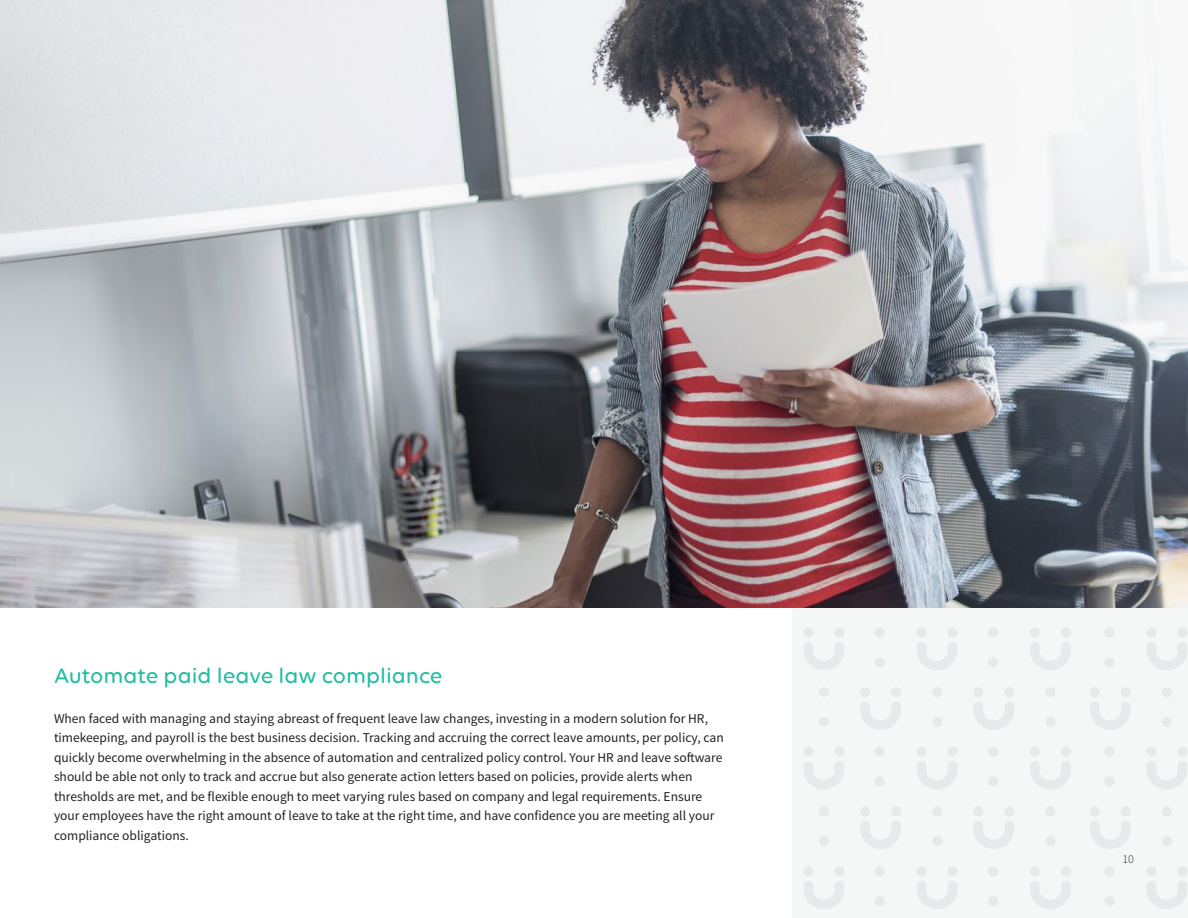
<style>
.page{position:relative;width:1188px;height:918px;background:#fff}
.page>*{position:absolute;margin:0;border:0;box-sizing:border-box;transform-origin:0 0}
.Body_text_14_18_Light_Teal{font:500 22.5px "Volte Rounded";color:#24bca4}
.Body_text_9_12_Black{font:13.5px/19.5px "Source Sans Pro";color:#231f20}
.Page_number{font:300 12px "Source Sans Pro";color:#231f20}
</style>
<div class="page">
<div style="left:792px;top:608px;width:396px;height:310px;background:#f5f7f7"></div>
<div style="left:1045px;top:717px;width:11px;height:10px;background:#e8e9ea;border-radius:50%"></div>
<div style="left:1045px;top:687px;width:11px;height:10px;background:#e8e9ea;border-radius:50%"></div>
<div style="left:875px;top:657px;width:10px;height:10px;background:#e8e9ea;border-radius:50%"></div>
<div style="left:875px;top:627px;width:10px;height:11px;background:#e8e9ea;border-radius:50%"></div>
<div style="left:875px;top:776px;width:10px;height:11px;background:#e8e9ea;border-radius:50%"></div>
<div style="left:875px;top:747px;width:10px;height:10px;background:#e8e9ea;border-radius:50%"></div>
<div style="left:819px;top:717px;width:10px;height:10px;background:#e8e9ea;border-radius:50%"></div>
<div style="left:819px;top:687px;width:10px;height:10px;background:#e8e9ea;border-radius:50%"></div>
<div style="left:860px;top:687px;width:10px;height:10px;background:#e8e9ea;border-radius:50%"></div>
<div style="left:891px;top:687px;width:10px;height:10px;background:#e8e9ea;border-radius:50%"></div>
<svg style="left:860px;top:702px;width:41px;height:28px"></svg>
<div style="left:988px;top:657px;width:10px;height:10px;background:#e8e9ea;border-radius:50%"></div>
<div style="left:988px;top:627px;width:10px;height:11px;background:#e8e9ea;border-radius:50%"></div>
<div style="left:988px;top:776px;width:10px;height:11px;background:#e8e9ea;border-radius:50%"></div>
<div style="left:988px;top:747px;width:10px;height:10px;background:#e8e9ea;border-radius:50%"></div>
<div style="left:932px;top:717px;width:10px;height:10px;background:#e8e9ea;border-radius:50%"></div>
<div style="left:932px;top:687px;width:10px;height:10px;background:#e8e9ea;border-radius:50%"></div>
<div style="left:973px;top:687px;width:10px;height:10px;background:#e8e9ea;border-radius:50%"></div>
<div style="left:1004px;top:687px;width:10px;height:10px;background:#e8e9ea;border-radius:50%"></div>
<svg style="left:974px;top:702px;width:40px;height:28px"></svg>
<div style="left:1045px;top:836px;width:11px;height:10px;background:#e8e9ea;border-radius:50%"></div>
<div style="left:1045px;top:806px;width:11px;height:10px;background:#e8e9ea;border-radius:50%"></div>
<div style="left:819px;top:836px;width:10px;height:10px;background:#e8e9ea;border-radius:50%"></div>
<div style="left:819px;top:806px;width:10px;height:10px;background:#e8e9ea;border-radius:50%"></div>
<div style="left:860px;top:806px;width:10px;height:10px;background:#e8e9ea;border-radius:50%"></div>
<div style="left:891px;top:806px;width:10px;height:10px;background:#e8e9ea;border-radius:50%"></div>
<svg style="left:860px;top:821px;width:41px;height:28px"></svg>
<div style="left:932px;top:836px;width:10px;height:10px;background:#e8e9ea;border-radius:50%"></div>
<div style="left:932px;top:806px;width:10px;height:10px;background:#e8e9ea;border-radius:50%"></div>
<div style="left:973px;top:806px;width:10px;height:10px;background:#e8e9ea;border-radius:50%"></div>
<div style="left:1004px;top:806px;width:10px;height:10px;background:#e8e9ea;border-radius:50%"></div>
<svg style="left:974px;top:821px;width:40px;height:28px"></svg>
<div style="left:803px;top:627px;width:10px;height:11px;background:#e8e9ea;border-radius:50%"></div>
<div style="left:834px;top:627px;width:10px;height:11px;background:#e8e9ea;border-radius:50%"></div>
<svg style="left:804px;top:642px;width:40px;height:28px"></svg>
<div style="left:916px;top:627px;width:11px;height:11px;background:#e8e9ea;border-radius:50%"></div>
<div style="left:948px;top:627px;width:10px;height:11px;background:#e8e9ea;border-radius:50%"></div>
<svg style="left:917px;top:642px;width:40px;height:28px"></svg>
<div style="left:1030px;top:627px;width:10px;height:11px;background:#e8e9ea;border-radius:50%"></div>
<div style="left:1061px;top:627px;width:10px;height:11px;background:#e8e9ea;border-radius:50%"></div>
<svg style="left:1030px;top:642px;width:41px;height:28px"></svg>
<div style="left:803px;top:747px;width:10px;height:10px;background:#e8e9ea;border-radius:50%"></div>
<div style="left:834px;top:747px;width:10px;height:10px;background:#e8e9ea;border-radius:50%"></div>
<svg style="left:804px;top:761px;width:40px;height:28px"></svg>
<div style="left:916px;top:747px;width:11px;height:10px;background:#e8e9ea;border-radius:50%"></div>
<div style="left:948px;top:747px;width:10px;height:10px;background:#e8e9ea;border-radius:50%"></div>
<svg style="left:917px;top:761px;width:40px;height:28px"></svg>
<div style="left:1030px;top:747px;width:10px;height:10px;background:#e8e9ea;border-radius:50%"></div>
<div style="left:1061px;top:747px;width:10px;height:10px;background:#e8e9ea;border-radius:50%"></div>
<svg style="left:1030px;top:761px;width:41px;height:28px"></svg>
<div style="left:1104px;top:657px;width:11px;height:10px;background:#e8e9ea;border-radius:50%"></div>
<div style="left:1104px;top:627px;width:11px;height:11px;background:#e8e9ea;border-radius:50%"></div>
<div style="left:1104px;top:776px;width:11px;height:11px;background:#e8e9ea;border-radius:50%"></div>
<div style="left:1104px;top:747px;width:11px;height:10px;background:#e8e9ea;border-radius:50%"></div>
<div style="left:1090px;top:687px;width:10px;height:10px;background:#e8e9ea;border-radius:50%"></div>
<div style="left:1121px;top:687px;width:10px;height:10px;background:#e8e9ea;border-radius:50%"></div>
<svg style="left:1090px;top:702px;width:41px;height:28px"></svg>
<div style="left:1162px;top:717px;width:10px;height:10px;background:#e8e9ea;border-radius:50%"></div>
<div style="left:1162px;top:687px;width:10px;height:10px;background:#e8e9ea;border-radius:50%"></div>
<div style="left:1090px;top:806px;width:10px;height:10px;background:#e8e9ea;border-radius:50%"></div>
<div style="left:1121px;top:806px;width:10px;height:10px;background:#e8e9ea;border-radius:50%"></div>
<svg style="left:1090px;top:821px;width:41px;height:28px"></svg>
<div style="left:1162px;top:836px;width:10px;height:10px;background:#e8e9ea;border-radius:50%"></div>
<div style="left:1162px;top:806px;width:10px;height:10px;background:#e8e9ea;border-radius:50%"></div>
<div style="left:1146px;top:627px;width:10px;height:11px;background:#e8e9ea;border-radius:50%"></div>
<div style="left:1177px;top:627px;width:11px;height:11px;background:#e8e9ea;border-radius:50%"></div>
<svg style="left:1147px;top:642px;width:40px;height:28px"></svg>
<div style="left:1146px;top:747px;width:10px;height:10px;background:#e8e9ea;border-radius:50%"></div>
<div style="left:1177px;top:747px;width:11px;height:10px;background:#e8e9ea;border-radius:50%"></div>
<svg style="left:1147px;top:761px;width:40px;height:28px"></svg>
<div style="left:875px;top:896px;width:10px;height:10px;background:#e8e9ea;border-radius:50%"></div>
<div style="left:875px;top:866px;width:10px;height:11px;background:#e8e9ea;border-radius:50%"></div>
<div style="left:988px;top:896px;width:10px;height:10px;background:#e8e9ea;border-radius:50%"></div>
<div style="left:988px;top:866px;width:10px;height:11px;background:#e8e9ea;border-radius:50%"></div>
<div style="left:803px;top:866px;width:10px;height:11px;background:#e8e9ea;border-radius:50%"></div>
<div style="left:834px;top:866px;width:10px;height:11px;background:#e8e9ea;border-radius:50%"></div>
<svg style="left:804px;top:881px;width:40px;height:28px"></svg>
<div style="left:916px;top:866px;width:11px;height:11px;background:#e8e9ea;border-radius:50%"></div>
<div style="left:948px;top:866px;width:10px;height:11px;background:#e8e9ea;border-radius:50%"></div>
<svg style="left:917px;top:881px;width:40px;height:28px"></svg>
<div style="left:1030px;top:866px;width:10px;height:11px;background:#e8e9ea;border-radius:50%"></div>
<div style="left:1061px;top:866px;width:10px;height:11px;background:#e8e9ea;border-radius:50%"></div>
<svg style="left:1030px;top:881px;width:41px;height:28px"></svg>
<div style="left:1104px;top:896px;width:11px;height:10px;background:#e8e9ea;border-radius:50%"></div>
<div style="left:1104px;top:866px;width:11px;height:11px;background:#e8e9ea;border-radius:50%"></div>
<div style="left:1146px;top:866px;width:10px;height:11px;background:#e8e9ea;border-radius:50%"></div>
<div style="left:1177px;top:866px;width:11px;height:11px;background:#e8e9ea;border-radius:50%"></div>
<svg style="left:1147px;top:881px;width:40px;height:28px"></svg>
<img style="left:0;top:0;width:1188px;height:608px">
<p class="Body_text_14_18_Light_Teal" style="left:54px;top:662px;width:390px">Automate paid leave law compliance</p>
<p class="Body_text_9_12_Black" style="left:54px;top:709px;width:671px">When faced with managing and staying abreast of frequent leave law changes, investing in a modern solution for HR, timekeeping, and payroll is the best business decision. Tracking and accruing the correct leave amounts, per policy, can quickly become overwhelming in the absence of automation and centralized policy control. Your HR and leave software should be able not only to track and accrue but also generate action letters based on policies, provide alerts when thresholds are met, and be flexible enough to meet varying rules based on company and legal requirements. Ensure your employees have the right amount of leave to take at the right time, and have confidence you are meeting all your compliance obligations.</p>
<p class="Page_number" style="left:1123px;top:851px;width:13px">10</p>
</div>
